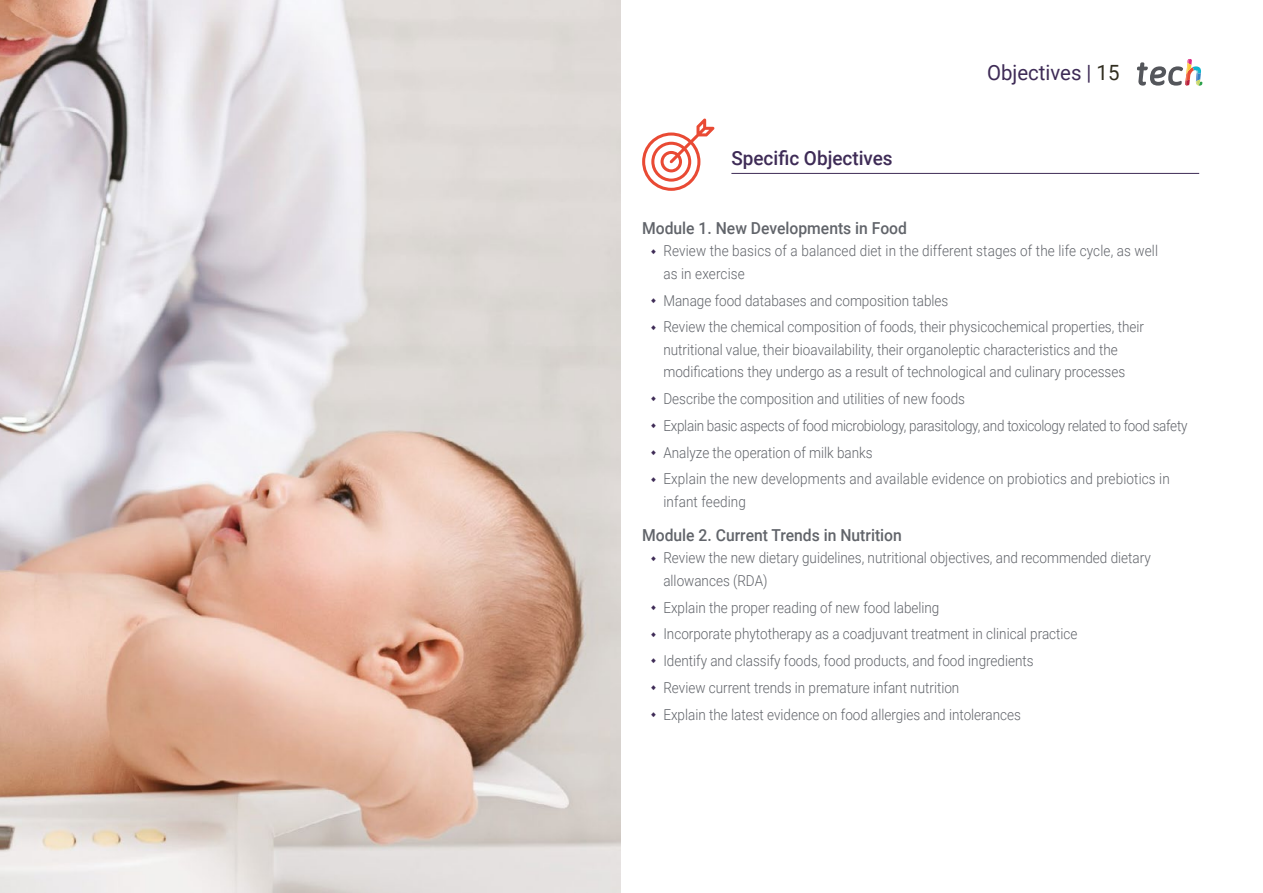
<style>
.page{position:relative;width:1263px;height:893px;background:#fff}
.page>*{position:absolute;margin:0;border:0;box-sizing:border-box;transform-origin:0 0}
.t1{font:21px "Roboto";color:#3e2b56}
.t2{font:500 19.5px "Roboto";color:#3e2b56}
.t3{font:500 16.5px "Roboto";color:#61646a;scale:.95 1}
.t4{font:300 15px/26.7px "Roboto";color:#61646a;scale:.9 1}
.s1{color:#312e20}
</style>
<div class="page">
<img style="left:0;top:0;width:621px;height:893px">
<svg style="left:1137px;top:59px;width:65px;height:27px"></svg>
<hr style="left:731px;top:173px;width:468px;height:1px;background:#3e2b56">
<svg style="left:642px;top:118px;width:72px;height:73px"></svg>
<h2 class="t2" style="left:731px;top:144px;width:163px">Specific Objectives</h2>
<h1 class="t1" style="left:987px;top:57px;width:134px">Objectives | <span class="s1">15</span></h1>
<p class="t3" style="left:642px;top:216px;width:280px">Module 1. New Developments in Food</p>
<p class="t4" style="left:663px;top:239px;width:551px;line-height:22.5px">Review the basics of a balanced diet in the different stages of the life cycle, as well as in exercise</p>
<p class="t4" style="left:663px;top:286px;width:535px">Manage food databases and composition tables<br>Review the chemical composition of foods, their physicochemical properties, their</p>
<p class="t4" style="left:663px;top:338px;width:515px;line-height:22.5px">nutritional value, their bioavailability, their organoleptic characteristics and the modifications they undergo as a result of technological and culinary processes</p>
<p class="t4" style="left:663px;top:385px;width:584px">Describe the composition and utilities of new foods<br>Explain basic aspects of food microbiology, parasitology, and toxicology related to food safety Analyze the operation of milk banks<br>Explain the new developments and available evidence on probiotics and prebiotics in</p>
<p class="t4" style="left:663px;top:488px;width:93px">infant feeding</p>
<p class="t3" style="left:642px;top:524px;width:275px">Module 2. Current Trends in Nutrition</p>
<p class="t4" style="left:663px;top:546px;width:543px;line-height:22.5px">Review the new dietary guidelines, nutritional objectives, and recommended dietary allowances (RDA)</p>
<p class="t4" style="left:663px;top:593px;width:462px">Explain the proper reading of new food labeling<br>Incorporate phytotherapy as a coadjuvant treatment in clinical practice Identify and classify foods, food products, and food ingredients Review current trends in premature infant nutrition<br>Explain the latest evidence on food allergies and intolerances</p>
</div>
